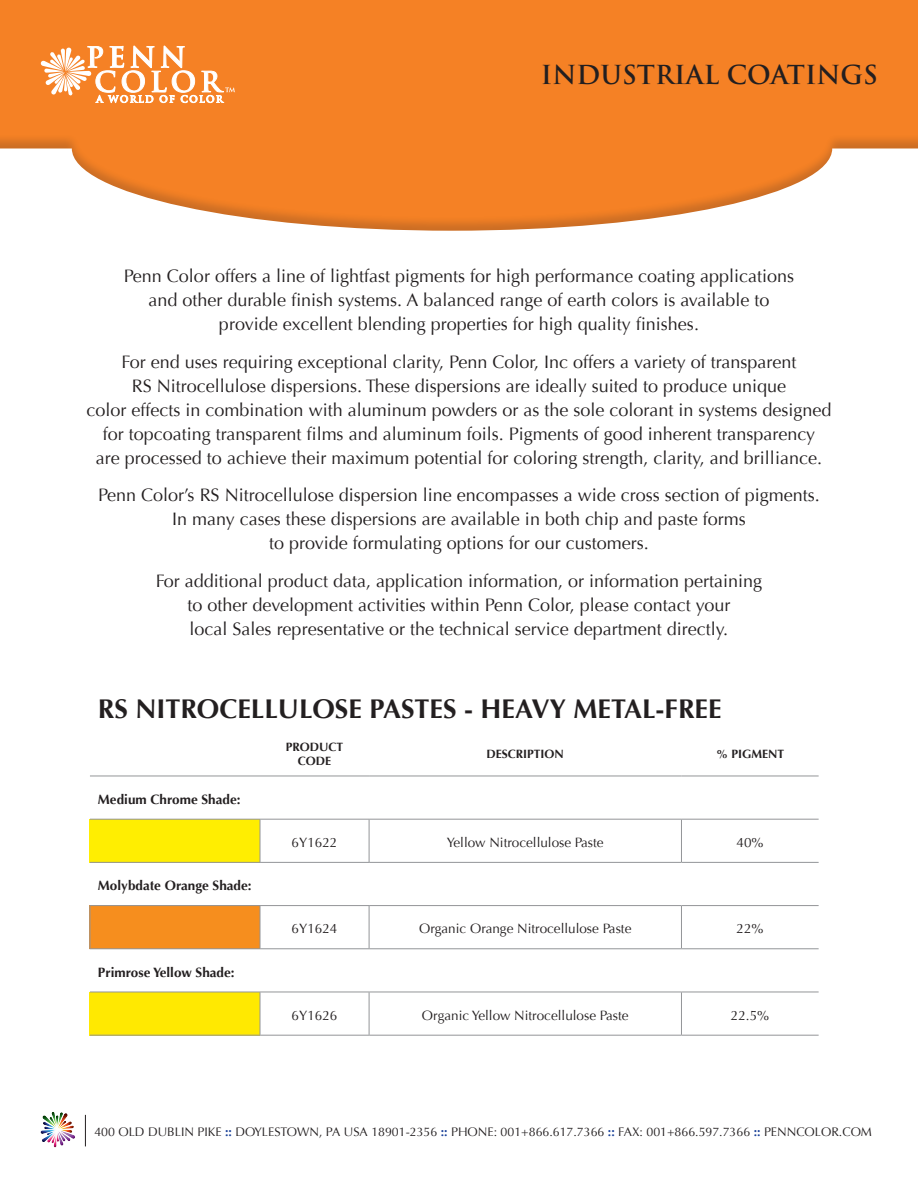
<style>
.page{position:relative;width:918px;height:1188px;background:#fff}
.page>*{position:absolute;margin:0;border:0;box-sizing:border-box;transform-origin:0 0}
.t1{font:700 27px "Optima";color:#231f20}
.t2{font:700 25.5px "Trajan Pro";color:#231f20}
.t3{font:18px/24px "Optima";color:#231f20;text-align:center}
.t4{font:13.5px "Optima";color:#231f20}
.t5{font:700 13.5px "Optima";color:#231f20}
.t6{font:12.3px "Optima";color:#231f20}
.t7{font:700 12px/14.4px "Optima";color:#231f20;text-align:center}
.s1{font-weight:700;color:#1b4299}
</style>
<div class="page">
<div style="left:0;top:0;width:918px;height:319px;background:#f58125"></div>
<div style="left:0;top:134px;width:918px;height:421px;background:#231f20;opacity:.2"></div>
<svg style="left:0;top:148px;width:918px;height:406px"></svg>
<svg style="left:40px;top:46px;width:195px;height:57px"></svg>
<hr style="left:85px;top:1115px;width:1px;height:31px;background:#231f20">
<svg style="left:40px;top:1112px;width:35px;height:36px"></svg>
<div style="left:90px;top:819px;width:170px;height:43px;background:#ffee01"></div>
<svg style="left:260px;top:820px;width:559px;height:215px"></svg>
<div style="left:90px;top:906px;width:170px;height:43px;background:#f68e1e"></div>
<div style="left:681px;top:949px;width:138px;height:43px;background:#fff"></div>
<div style="left:90px;top:992px;width:170px;height:43px;background:#ffe901"></div>
<hr style="left:90px;top:905px;width:170px;height:1px;background:#939598">
<hr style="left:260px;top:905px;width:109px;height:1px;background:#939598">
<hr style="left:369px;top:905px;width:312px;height:1px;background:#939598">
<hr style="left:681px;top:905px;width:138px;height:1px;background:#939598">
<hr style="left:90px;top:948px;width:170px;height:1px;background:#939598">
<hr style="left:260px;top:948px;width:109px;height:1px;background:#939598">
<hr style="left:369px;top:948px;width:312px;height:1px;background:#939598">
<hr style="left:681px;top:948px;width:138px;height:1px;background:#939598">
<hr style="left:90px;top:992px;width:170px;height:1px;background:#939598">
<hr style="left:260px;top:992px;width:109px;height:1px;background:#939598">
<hr style="left:369px;top:992px;width:312px;height:1px;background:#939598">
<hr style="left:681px;top:992px;width:138px;height:1px;background:#939598">
<hr style="left:90px;top:1035px;width:170px;height:1px;background:#939598">
<hr style="left:260px;top:1035px;width:109px;height:1px;background:#939598">
<hr style="left:369px;top:1035px;width:312px;height:1px;background:#939598">
<hr style="left:681px;top:1035px;width:138px;height:1px;background:#939598">
<hr style="left:260px;top:820px;width:1px;height:42px;background:#939598">
<hr style="left:369px;top:820px;width:1px;height:42px;background:#939598">
<hr style="left:260px;top:906px;width:1px;height:42px;background:#939598">
<hr style="left:369px;top:906px;width:1px;height:42px;background:#939598">
<hr style="left:260px;top:992px;width:1px;height:43px;background:#939598">
<hr style="left:369px;top:992px;width:1px;height:43px;background:#939598">
<hr style="left:90px;top:906px;width:1px;height:42px;background:#939598">
<hr style="left:90px;top:776px;width:170px;height:1px;background:#939598">
<hr style="left:260px;top:776px;width:109px;height:1px;background:#939598">
<hr style="left:369px;top:776px;width:312px;height:1px;background:#939598">
<hr style="left:681px;top:776px;width:138px;height:1px;background:#939598">
<hr style="left:90px;top:819px;width:170px;height:1px;background:#939598">
<hr style="left:260px;top:819px;width:109px;height:1px;background:#939598">
<hr style="left:369px;top:819px;width:312px;height:1px;background:#939598">
<hr style="left:681px;top:819px;width:138px;height:1px;background:#939598">
<hr style="left:90px;top:862px;width:170px;height:1px;background:#939598">
<hr style="left:260px;top:862px;width:109px;height:1px;background:#939598">
<hr style="left:369px;top:862px;width:312px;height:1px;background:#939598">
<hr style="left:681px;top:862px;width:138px;height:1px;background:#939598">
<hr style="left:681px;top:820px;width:1px;height:42px;background:#939598">
<hr style="left:681px;top:906px;width:1px;height:42px;background:#939598">
<hr style="left:681px;top:992px;width:1px;height:43px;background:#939598">
<h2 class="t2" style="left:541px;top:60px;width:339px">INDUSTRIAL COATINGS</h2>
<p class="t3" style="left:124px;top:266px;width:672px">Penn Color offers a line of lightfast pigments for high performance coating applications and other durable finish systems. A balanced range of earth colors is available to provide excellent blending properties for high quality finishes.</p>
<p class="t3" style="left:87px;top:350px;width:746px">For end uses requiring exceptional clarity, Penn Color, Inc offers a variety of transparent<br>RS Nitrocellulose dispersions. These dispersions are ideally suited to produce unique<br>color effects in combination with aluminum powders or as the sole colorant in systems designed for topcoating transparent films and aluminum foils. Pigments of good inherent transparency<br>are processed to achieve their maximum potential for coloring strength, clarity, and brilliance.</p>
<p class="t3" style="left:98px;top:485px;width:723px">Penn Color’s RS Nitrocellulose dispersion line encompasses a wide cross section of pigments.<br>In many cases these dispersions are available in both chip and paste forms<br>to provide formulating options for our customers.</p>
<p class="t3" style="left:156px;top:570px;width:608px">For additional product data, application information, or information pertaining to other development activities within Penn Color, please contact your<br>local Sales representative or the technical service department directly.</p>
<h1 class="t1" style="left:98px;top:697px;width:625px">RS NITROCELLULOSE PASTES - HEAVY METAL-FREE</h1>
<p class="t7" style="left:286px;top:741px;width:59px">PRODUCT<br>CODE</p>
<p class="t7" style="left:487px;top:748px;width:79px">DESCRIPTION</p>
<p class="t7" style="left:716px;top:748px;width:70px">% PIGMENT</p>
<p class="t5" style="left:98px;top:794px;width:144px">Medium Chrome Shade:</p>
<p class="t4" style="left:292px;top:837px;width:47px">6Y1622</p>
<p class="t4" style="left:447px;top:837px;width:158px">Yellow Nitrocellulose Paste</p>
<p class="t4" style="left:737px;top:837px;width:29px">40%</p>
<p class="t5" style="left:98px;top:880px;width:155px">Molybdate Orange Shade:</p>
<p class="t4" style="left:292px;top:923px;width:47px">6Y1624</p>
<p class="t4" style="left:419px;top:923px;width:214px">Organic Orange Nitrocellulose Paste</p>
<p class="t4" style="left:737px;top:923px;width:29px">22%</p>
<p class="t5" style="left:98px;top:966px;width:138px">Primrose Yellow Shade:</p>
<p class="t4" style="left:292px;top:1010px;width:47px">6Y1626</p>
<p class="t4" style="left:422px;top:1010px;width:208px">Organic Yellow Nitrocellulose Paste</p>
<p class="t4" style="left:731px;top:1010px;width:40px">22.5%</p>
<p class="t6" style="left:94px;top:1127px;width:779px">400 OLD DUBLIN PIKE <span class="s1">::</span> DOYLESTOWN, PA USA 18901-2356 <span class="s1">::</span> PHONE: 001+866.617.7366 <span class="s1">::</span> FAX: 001+866.597.7366 <span class="s1">::</span> PENNCOLOR.COM</p>
</div>
